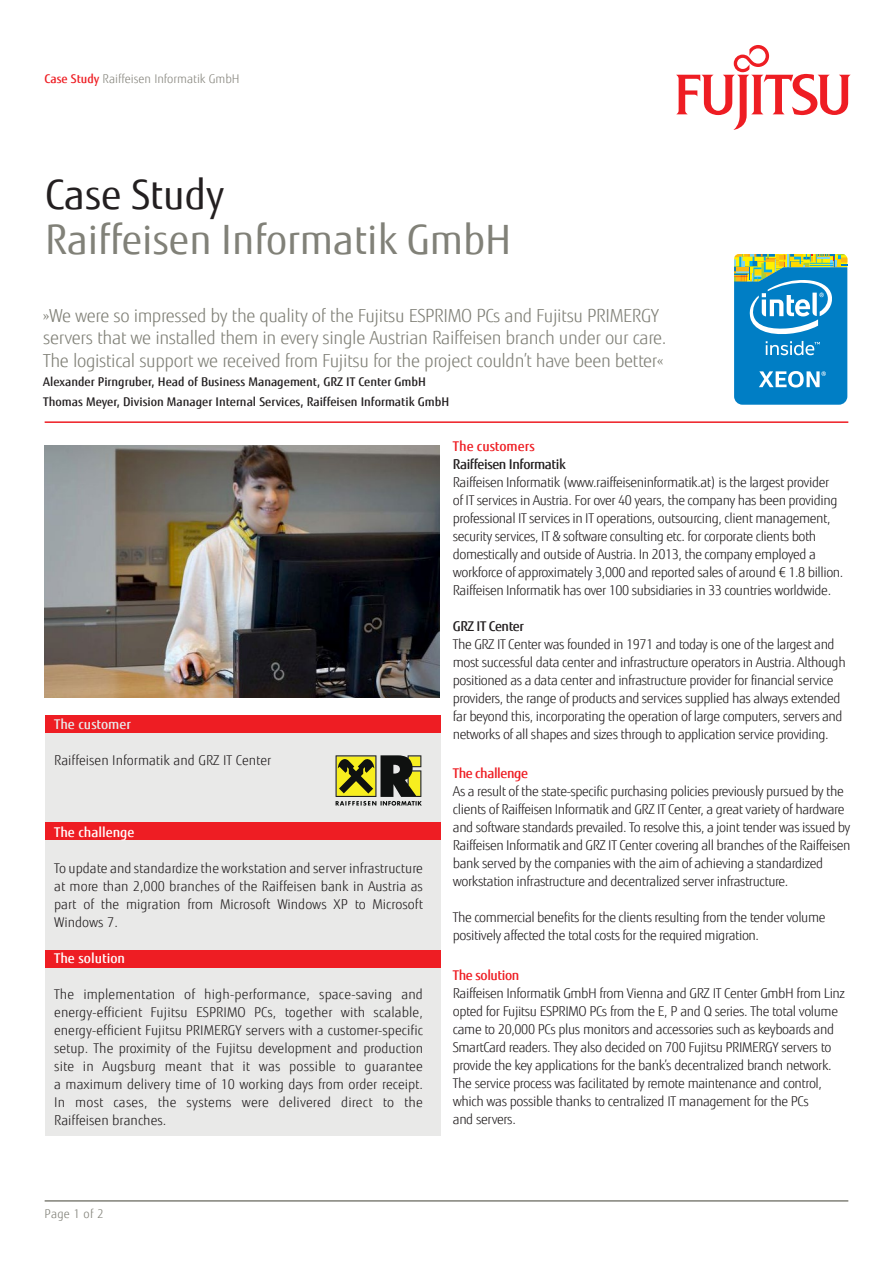
<style>
.page{position:relative;width:893px;height:1263px;background:#fff}
.page>*{position:absolute;margin:0;border:0;box-sizing:border-box;transform-origin:0 0}
.t1{font:40.5px "Fujitsu Sans";color:#818178}
.t2{font:40.5px "Fujitsu Sans";color:#231f20}
.copy{font:300 18px/22.5px "Fujitsu Sans";letter-spacing:-.02em;color:#818178}
.Copytext{font:300 13.5px/18px "Fujitsu Sans";letter-spacing:-.03em;color:#231f20}
.copy-2{font:300 13.5px/18px "Fujitsu Sans";color:#231f20;text-align:justify}
.t3{font:500 13.5px/18px "Fujitsu Sans";letter-spacing:-.03em;color:#231f20}
.Copytext-2{font:500 13.5px "Fujitsu Sans";letter-spacing:-.03em;color:#ee1d23}
.copy-3{font:500 13.5px "Fujitsu Sans";color:#fff}
.copy-4{font:500 13.5px "Fujitsu Sans";color:#e9eaeb}
.copy-5{font:500 12px "Fujitsu Sans";color:#231f20}
.copy-6{font:300 12px "Fujitsu Sans";color:#87867e}
.copy-7{font:300 12px "Fujitsu Sans";letter-spacing:.02em;color:#818178}
.s1{font-weight:500;color:#ee1d23}
.s2{color:#ee1d23}
</style>
<div class="page">
<div style="left:45px;top:715px;width:395px;height:420px;background:#e9e9e8"></div>
<svg style="left:676px;top:45px;width:175px;height:85px"></svg>
<hr style="left:45px;top:421px;width:803px;height:2px;background:#ee1d23">
<hr style="left:45px;top:1200px;width:803px;height:2px;background:#818178">
<img style="left:45px;top:445px;width:394px;height:252px">
<div style="left:45px;top:715px;width:396px;height:18px;background:#ee1d23"></div>
<div style="left:45px;top:822px;width:395px;height:18px;background:#ee1d23"></div>
<div style="left:45px;top:950px;width:395px;height:18px;background:#ee1d23"></div>
<svg style="left:336px;top:755px;width:86px;height:51px"></svg>
<svg style="left:734px;top:254px;width:113px;height:151px;background:#3597be"></svg>
<p class="copy-6" style="left:45px;top:71px;width:196px"><span class="s1">Case Study</span> Raiffeisen Informatik GmbH</p>
<p class="t2" style="left:45px;top:169px;width:181px">Case Study</p>
<p class="t1" style="left:45px;top:214px;width:468px">Raiffeisen Informatik GmbH</p>
<p class="copy" style="left:43px;top:304px;width:625px">»We were so impressed by the quality of the Fujitsu ESPRIMO PCs and Fujitsu PRIMERGY servers that we installed them in every single Austrian Raiffeisen branch under our care.<br>The logistical support we received from Fujitsu for the project couldn’t have been better«</p>
<p class="copy-5" style="left:43px;top:374px;width:384px">Alexander Pirngruber, Head of Business Management, GRZ IT Center GmbH</p>
<p class="copy-5" style="left:43px;top:394px;width:407px">Thomas Meyer, Division Manager Internal Services, Raiffeisen Informatik GmbH</p>
<p class="copy-4" style="left:54px;top:715px;width:78px">The customer</p>
<p class="copy-2" style="left:54px;top:751px;width:219px">Raiffeisen Informatik and GRZ IT Center</p>
<p class="copy-3" style="left:54px;top:823px;width:82px">The challenge</p>
<p class="copy-2" style="left:54px;top:859px;width:370px">To update and standardize the workstation and server infrastructure at more than 2,000 branches of the Raiffeisen bank in Austria as part of the migration from Microsoft Windows XP to Microsoft Windows 7.</p>
<p class="copy-3" style="left:54px;top:949px;width:72px">The solution</p>
<p class="copy-2" style="left:54px;top:985px;width:370px">The implementation of high-performance, space-saving and energy-efficient Fujitsu ESPRIMO PCs, together with scalable, energy-efficient Fujitsu PRIMERGY servers with a customer-specific setup. The proximity of the Fujitsu development and production site in Augsburg meant that it was possible to guarantee a maximum delivery time of 10 working days from order receipt.<br>In most cases, the systems were delivered direct to the Raiffeisen branches.</p>
<p class="t3" style="left:453px;top:437px;width:114px"><span class="s2">The customers<br></span>Raiffeisen Informatik</p>
<p class="Copytext" style="left:453px;top:473px;width:392px">Raiffeisen Informatik (www.raiffeiseninformatik.at) is the largest provider<br>of IT services in Austria. For over 40 years, the company has been providing professional IT services in IT operations, outsourcing, client management, security services, IT &amp; software consulting etc. for corporate clients both domestically and outside of Austria. In 2013, the company employed a workforce of approximately 3,000 and reported sales of around € 1.8 billion.<br>Raiffeisen Informatik has over 100 subsidiaries in 33 countries worldwide.</p>
<p class="t3" style="left:453px;top:617px;width:72px">GRZ IT Center</p>
<p class="Copytext" style="left:453px;top:635px;width:394px">The GRZ IT Center was founded in 1971 and today is one of the largest and most successful data center and infrastructure operators in Austria. Although positioned as a data center and infrastructure provider for financial service providers, the range of products and services supplied has always extended far beyond this, incorporating the operation of large computers, servers and networks of all shapes and sizes through to application service providing.</p>
<p class="Copytext-2" style="left:453px;top:765px;width:77px">The challenge</p>
<p class="Copytext" style="left:453px;top:783px;width:399px">As a result of the state-specific purchasing policies previously pursued by the clients of Raiffeisen Informatik and GRZ IT Center, a great variety of hardware and software standards prevailed. To resolve this, a joint tender was issued by Raiffeisen Informatik and GRZ IT Center covering all branches of the Raiffeisen bank served by the companies with the aim of achieving a standardized workstation infrastructure and decentralized server infrastructure.</p>
<p class="Copytext" style="left:453px;top:909px;width:374px">The commercial benefits for the clients resulting from the tender volume positively affected the total costs for the required migration.</p>
<p class="Copytext-2" style="left:453px;top:967px;width:68px">The solution</p>
<p class="Copytext" style="left:453px;top:984px;width:394px">Raiffeisen Informatik GmbH from Vienna and GRZ IT Center GmbH from Linz opted for Fujitsu ESPRIMO PCs from the E, P and Q series. The total volume came to 20,000 PCs plus monitors and accessories such as keyboards and SmartCard readers. They also decided on 700 Fujitsu PRIMERGY servers to provide the key applications for the bank’s decentralized branch network.<br>The service process was facilitated by remote maintenance and control, which was possible thanks to centralized IT management for the PCs<br>and servers.</p>
<p class="copy-7" style="left:45px;top:1207px;width:60px">Page 1 of 2</p>
</div>
